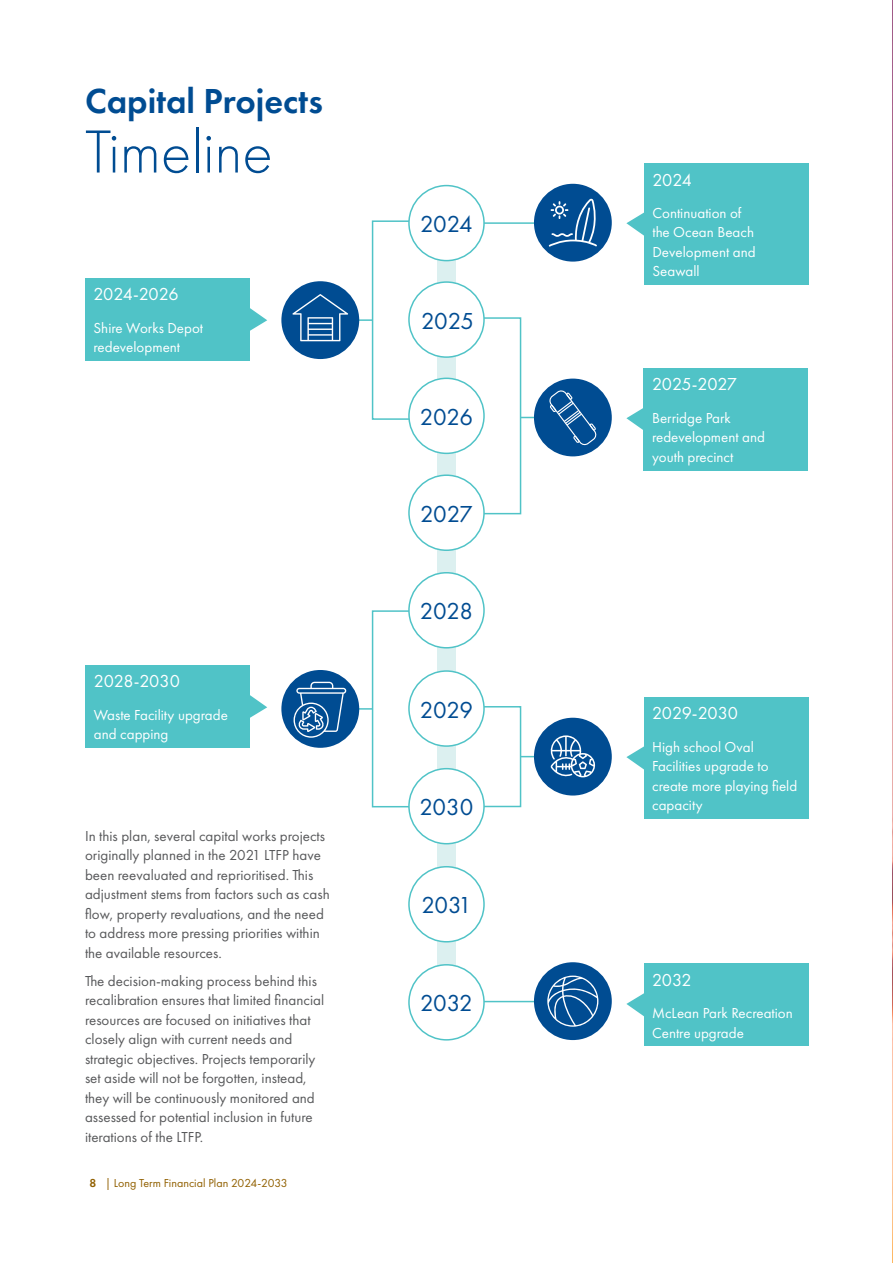
<style>
.page{position:relative;width:893px;height:1263px;background:#fff}
.page>*{position:absolute;margin:0;border:0;box-sizing:border-box;transform-origin:0 0}
.t1{font:300 63px "Futura PT";color:#004c92}
.t2{font:600 36px "Futura PT";color:#004c92}
.t3{font:24px "Futura PT";letter-spacing:-.025em;color:#004c92}
.t4{font:18px "Futura PT";letter-spacing:-.025em;color:#fff}
.t5{font:15px/19.5px "Futura PT";color:#58595b}
.t6{font:15px/19.5px "Futura PT";color:#fff}
.t7{font:12px "Futura PT";color:#916000}
.s1{font-weight:600}
</style>
<div class="page">
<div style="left:437px;top:252px;width:18px;height:781px;background:#dcf0f0"></div>
<div style="left:644px;top:963px;width:164px;height:83px;background:#50c3c7"></div>
<svg style="left:626px;top:993px;width:18px;height:23px"></svg>
<img style="left:892px;top:0;width:1px;height:1263px">
<hr style="left:350px;top:708px;width:22px;height:2px;background:#50c3c7">
<div style="left:281px;top:670px;width:78px;height:78px;background:#004c92;border-radius:50%"></div>
<svg style="left:294px;top:682px;width:52px;height:56px"></svg>
<div style="left:644px;top:368px;width:164px;height:102px;background:#50c3c7"></div>
<svg style="left:626px;top:407px;width:18px;height:24px"></svg>
<div style="left:534px;top:379px;width:78px;height:77px;background:#004c92;border-radius:50%"></div>
<svg style="left:549px;top:390px;width:48px;height:56px"></svg>
<hr style="left:350px;top:319px;width:22px;height:2px;background:#50c3c7">
<div style="left:281px;top:281px;width:78px;height:78px;background:#004c92;border-radius:50%"></div>
<svg style="left:292px;top:294px;width:56px;height:47px"></svg>
<div style="left:644px;top:163px;width:165px;height:122px;background:#50c3c7"></div>
<svg style="left:626px;top:213px;width:18px;height:23px"></svg>
<div style="left:409px;top:867px;width:75px;height:75px;background:#fff;border-radius:50%"></div>
<div style="left:408px;top:866px;width:77px;height:76px;border:2px solid #50c3c7;border-radius:50%"></div>
<hr style="left:435px;top:1001px;width:105px;height:1px;background:#50c3c7">
<div style="left:534px;top:962px;width:78px;height:78px;background:#004c92;border-radius:50%"></div>
<svg style="left:547px;top:975px;width:51px;height:52px"></svg>
<div style="left:409px;top:965px;width:75px;height:75px;background:#fff;border-radius:50%"></div>
<div style="left:408px;top:964px;width:77px;height:76px;border:2px solid #50c3c7;border-radius:50%"></div>
<div style="left:409px;top:769px;width:75px;height:75px;background:#fff;border-radius:50%"></div>
<div style="left:409px;top:475px;width:75px;height:75px;background:#fff;border-radius:50%"></div>
<div style="left:534px;top:718px;width:78px;height:77px;background:#004c92;border-radius:50%"></div>
<svg style="left:371px;top:610px;width:224px;height:198px"></svg>
<div style="left:644px;top:697px;width:164px;height:122px;background:#50c3c7"></div>
<svg style="left:626px;top:746px;width:18px;height:23px"></svg>
<div style="left:85px;top:665px;width:165px;height:83px;background:#50c3c7"></div>
<svg style="left:250px;top:695px;width:17px;height:23px"></svg>
<svg style="left:371px;top:220px;width:172px;height:295px"></svg>
<div style="left:409px;top:378px;width:75px;height:75px;background:#fff;border-radius:50%"></div>
<div style="left:408px;top:378px;width:77px;height:76px;border:2px solid #50c3c7;border-radius:50%"></div>
<hr style="left:435px;top:222px;width:105px;height:2px;background:#50c3c7">
<div style="left:534px;top:184px;width:78px;height:78px;background:#004c92;border-radius:50%"></div>
<svg style="left:549px;top:199px;width:48px;height:48px"></svg>
<div style="left:409px;top:186px;width:75px;height:75px;background:#fff;border-radius:50%"></div>
<div style="left:408px;top:185px;width:77px;height:76px;border:2px solid #50c3c7;border-radius:50%"></div>
<div style="left:85px;top:278px;width:165px;height:83px;background:#50c3c7"></div>
<svg style="left:250px;top:308px;width:17px;height:23px"></svg>
<div style="left:409px;top:573px;width:75px;height:75px;background:#fff;border-radius:50%"></div>
<div style="left:408px;top:572px;width:77px;height:76px;border:2px solid #50c3c7;border-radius:50%"></div>
<div style="left:409px;top:671px;width:75px;height:75px;background:#fff;border-radius:50%"></div>
<div style="left:408px;top:670px;width:77px;height:77px;border:2px solid #50c3c7;border-radius:50%"></div>
<h2 class="t2" style="left:85px;top:78px;width:239px">Capital Projects</h2>
<h1 class="t1" style="left:85px;top:116px;width:189px">Timeline</h1>
<p class="t4" style="left:94px;top:284px;width:87px">2024-2026</p>
<p class="t6" style="left:94px;top:318px;width:111px">Shire Works Depot redevelopment</p>
<p class="t4" style="left:94px;top:671px;width:87px">2028-2030</p>
<p class="t6" style="left:94px;top:705px;width:136px">Waste Facility upgrade and capping</p>
<p class="t5" style="left:85px;top:826px;width:246px">In this plan, several capital works projects originally planned in the 2021 LTFP have been reevaluated and reprioritised. This adjustment stems from factors such as cash flow, property revaluations, and the need to address more pressing priorities within the available resources.</p>
<p class="t5" style="left:85px;top:971px;width:241px">The decision-making process behind this recalibration ensures that limited financial resources are focused on initiatives that closely align with current needs and strategic objectives. Projects temporarily set aside will not be forgotten, instead, they will be continuously monitored and assessed for potential inclusion in future iterations of the LTFP.</p>
<p class="t7" style="left:90px;top:1176px;width:200px"><span class="s1">8</span> | Long Term Financial Plan 2024-2033</p>
<h3 class="t3" style="left:420px;top:210px;width:54px">2024</h3>
<h3 class="t3" style="left:421px;top:306px;width:55px">2025</h3>
<h3 class="t3" style="left:420px;top:403px;width:55px">2026</h3>
<h3 class="t3" style="left:420px;top:500px;width:54px">2027</h3>
<h3 class="t3" style="left:420px;top:597px;width:55px">2028</h3>
<h3 class="t3" style="left:420px;top:695px;width:55px">2029</h3>
<h3 class="t3" style="left:419px;top:793px;width:55px">2030</h3>
<h3 class="t3" style="left:421px;top:891px;width:52px">2031</h3>
<h3 class="t3" style="left:420px;top:989px;width:54px">2032</h3>
<p class="t4" style="left:652px;top:169px;width:41px">2024</p>
<p class="t6" style="left:652px;top:203px;width:105px">Continuation of the Ocean Beach<br>Development and<br>Seawall</p>
<p class="t4" style="left:652px;top:374px;width:86px">2025-2027</p>
<p class="t6" style="left:652px;top:408px;width:114px">Berridge Park redevelopment and youth precinct</p>
<p class="t4" style="left:652px;top:703px;width:87px">2029-2030</p>
<p class="t6" style="left:652px;top:737px;width:147px">High school Oval<br>Facilities upgrade to create more playing field capacity</p>
<p class="t4" style="left:652px;top:969px;width:41px">2032</p>
<p class="t6" style="left:652px;top:1003px;width:142px">McLean Park Recreation<br>Centre upgrade</p>
</div>
